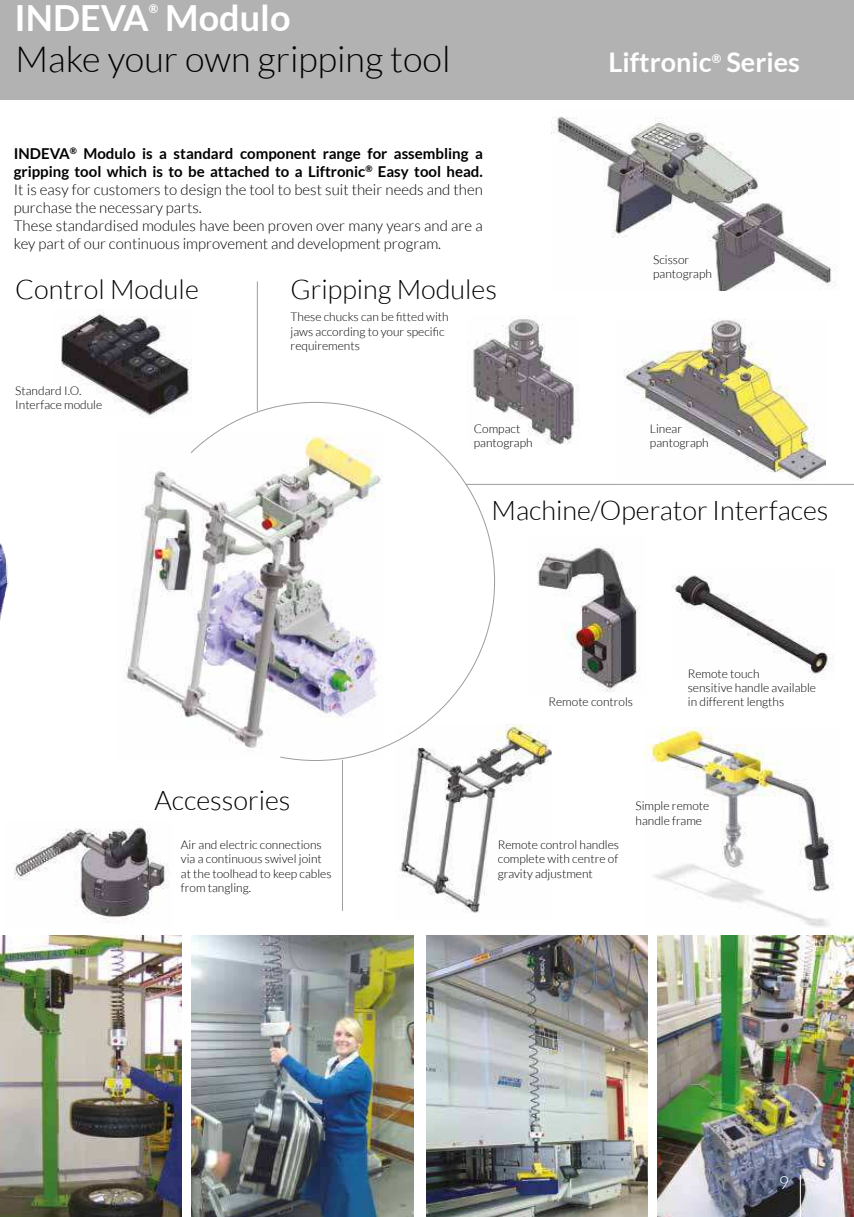
<style>
.page{position:relative;width:854px;height:1217px;background:#fff}
.page>*{position:absolute;margin:0;border:0;box-sizing:border-box;transform-origin:0 0}
.t1{font:300 36px "Lato";color:#000}
.t2{font:700 36px "Lato";color:#fff}
.t3{font:300 27px "Lato";color:#000}
.t4{font:700 27px "Lato";color:#fff}
.t5{font:300 18px "Lato";color:#fff}
.t6{font:300 15px/18px "Lato";color:#000}
.t7{font:300 12px/14.4px "Lato";color:#000}
.t8{font:700 12px "Lato";color:#fff}
.s1{font-weight:700}
</style>
<div class="page">
<img style="left:0;top:935px;width:181px;height:282px">
<img style="left:426px;top:935px;width:221px;height:282px">
<img style="left:657px;top:935px;width:197px;height:282px">
<div style="left:0;top:0;width:854px;height:100px;background:#b2b2b2"></div>
<img style="left:536px;top:546px;width:104px;height:146px">
<img style="left:672px;top:575px;width:162px;height:103px">
<img style="left:124px;top:471px;width:66px;height:247px">
<img style="left:624px;top:319px;width:201px;height:162px">
<img style="left:473px;top:316px;width:105px;height:129px">
<img style="left:61px;top:309px;width:131px;height:109px">
<img style="left:192px;top:935px;width:222px;height:282px">
<hr style="left:257px;top:281px;width:1px;height:130px;background:#9d9d9c">
<hr style="left:342px;top:760px;width:1px;height:151px;background:#9d9d9c">
<hr style="left:465px;top:484px;width:389px;height:1px;background:#9d9d9c">
<img style="left:552px;top:116px;width:284px;height:174px">
<img style="left:645px;top:727px;width:188px;height:200px">
<img style="left:400px;top:724px;width:152px;height:189px">
<img style="left:39px;top:826px;width:130px;height:96px">
<svg style="left:190px;top:402px;width:305px;height:359px"></svg>
<hr style="left:800px;top:1175px;width:1px;height:42px;background:#fff">
<img style="left:0;top:543px;width:39px;height:477px">
<h1 class="t2" style="left:15px;top:4px;width:136px">INDEVA</h1>
<p class="t8" style="left:149px;top:4px;width:11px">®</p>
<h1 class="t2" style="left:165px;top:4px;width:127px">Modulo</h1>
<h1 class="t1" style="left:15px;top:45px;width:436px">Make your own gripping tool</h1>
<p class="t6" style="left:14px;top:145px;width:470px"><span class="s1">INDEVA</span><sup>®</sup> <span class="s1">Modulo is a standard component range for assembling a gripping tool which is to be attached to a Liftronic</span><sup>®</sup> <span class="s1">Easy tool head.<br></span>It is easy for customers to design the tool to best suit their needs and then purchase the necessary parts.<br>These standardised modules have been proven over many years and are a key part of our continuous improvement and development program.</p>
<h2 class="t3" style="left:15px;top:280px;width:185px">Control Module</h2>
<p class="t7" style="left:15px;top:384px;width:88px">Standard I.O.<br>Interface module</p>
<h2 class="t3" style="left:290px;top:280px;width:208px">Gripping Modules</h2>
<p class="t7" style="left:290px;top:310px;width:160px">These chucks can be fitted with jaws according to your specific requirements</p>
<p class="t7" style="left:474px;top:422px;width:60px">Compact pantograph</p>
<h2 class="t4" style="left:608px;top:51px;width:105px">Liftronic</h2>
<p class="t8" style="left:711px;top:54px;width:11px">®</p>
<h2 class="t4" style="left:726px;top:51px;width:75px">Series</h2>
<p class="t7" style="left:653px;top:253px;width:60px">Scissor pantograph</p>
<p class="t7" style="left:650px;top:422px;width:60px">Linear pantograph</p>
<h2 class="t3" style="left:491px;top:500px;width:338px">Machine/Operator Interfaces</h2>
<h2 class="t3" style="left:154px;top:790px;width:138px">Accessories</h2>
<p class="t7" style="left:181px;top:838px;width:152px">Air and electric connections via a continuous swivel joint at the toolhead to keep cables from tangling.</p>
<p class="t7" style="left:548px;top:696px;width:86px">Remote controls</p>
<p class="t7" style="left:687px;top:667px;width:130px">Remote touch<br>sensitive handle available in different lengths</p>
<p class="t7" style="left:498px;top:838px;width:123px;text-align:justify">Remote control handles complete with centre of gravity adjustment</p>
<p class="t7" style="left:635px;top:800px;width:75px">Simple remote handle frame</p>
<h3 class="t5" style="left:778px;top:1176px;width:12px">9</h3>
</div>
